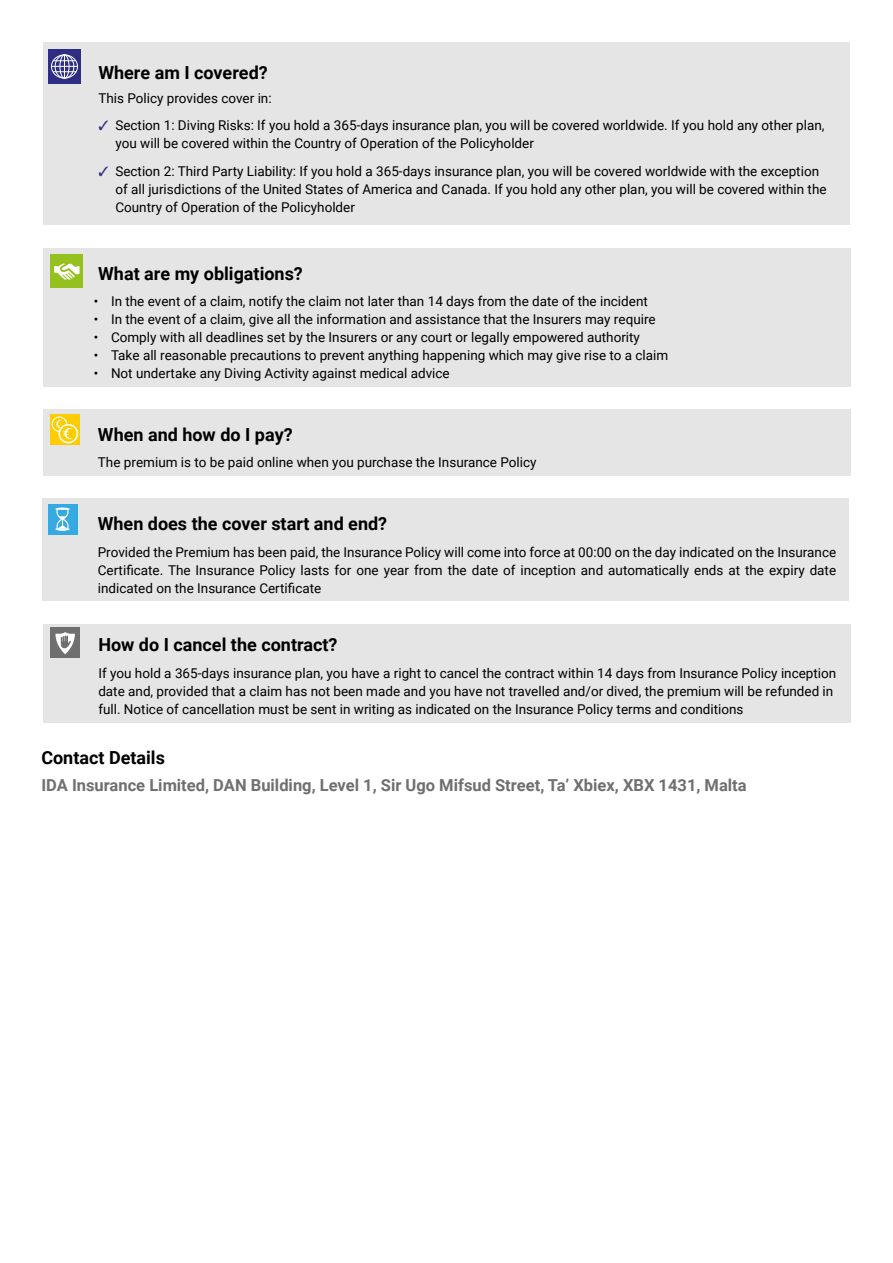
<style>
.page{position:relative;width:893px;height:1263px;background:#fff}
.page>*{position:absolute;margin:0;border:0;box-sizing:border-box;transform-origin:0 0}
.t1{font:700 18px "Roboto";color:#000}
.t2{font:700 16.5px "Roboto";color:#706f6f}
.t3{font:13.5px/18px "Roboto";color:#000}
.s1{color:#2d2e83}
</style>
<div class="page">
<div style="left:43px;top:248px;width:808px;height:138px;background:#e5e5e5"></div>
<div style="left:50px;top:254px;width:33px;height:33px;background:#95c11f"></div>
<svg style="left:54px;top:263px;width:26px;height:17px"></svg>
<div style="left:43px;top:409px;width:808px;height:67px;background:#e5e5e5"></div>
<svg style="left:50px;top:414px;width:29px;height:31px"></svg>
<div style="left:52px;top:416px;width:15px;height:16px;border:1px solid #fff;border-radius:50%"></div>
<div style="left:58px;top:424px;width:20px;height:19px;border:2px solid #fff;border-radius:50%"></div>
<svg style="left:54px;top:419px;width:26px;height:22px"></svg>
<div style="left:43px;top:499px;width:806px;height:102px;background:#e5e5e5"></div>
<div style="left:48px;top:504px;width:29px;height:30px;background:#36a9e1"></div>
<svg style="left:56px;top:507px;width:14px;height:24px"></svg>
<div style="left:43px;top:43px;width:806px;height:182px;background:#e5e5e5"></div>
<div style="left:48px;top:50px;width:33px;height:34px;background:#2d2e83"></div>
<div style="left:51px;top:54px;width:27px;height:25px;border:1px solid #fff;border-radius:50%"></div>
<div style="left:55px;top:54px;width:19px;height:25px;border:1px solid #fff;border-radius:50%"></div>
<div style="left:59px;top:54px;width:10px;height:25px;border:1px solid #fff;border-radius:50%"></div>
<svg style="left:51px;top:55px;width:26px;height:23px"></svg>
<div style="left:43px;top:624px;width:808px;height:98px;background:#e5e5e5"></div>
<div style="left:51px;top:627px;width:29px;height:31px;background:#706f6f"></div>
<svg style="left:55px;top:632px;width:20px;height:22px"></svg>
<h1 class="t1" style="left:98px;top:60px;width:171px">Where am I covered?</h1>
<p class="t3" style="left:98px;top:89px;width:175px">This Policy provides cover in:</p>
<p class="t3" style="left:115px;top:115px;width:711px;text-indent:-17px"><span class="s1">✓</span> Section 1: Diving Risks: If you hold a 365-days insurance plan, you will be covered worldwide. If you hold any other plan, you will be covered within the Country of Operation of the Policyholder</p>
<p class="t3" style="left:115px;top:162px;width:713px;text-indent:-17px"><span class="s1">✓</span> Section 2: Third Party Liability: If you hold a 365-days insurance plan, you will be covered worldwide with the exception of all jurisdictions of the United States of America and Canada. If you hold any other plan, you will be covered within the<br>Country of Operation of the Policyholder</p>
<h1 class="t1" style="left:98px;top:261px;width:206px">What are my obligations?</h1>
<p class="t3" style="left:94px;top:292px;width:555px">• In the event of a claim, notify the claim not later than 14 days from the date of the incident</p>
<p class="t3" style="left:94px;top:310px;width:563px">• In the event of a claim, give all the information and assistance that the Insurers may require</p>
<p class="t3" style="left:94px;top:328px;width:548px">• Comply with all deadlines set by the Insurers or any court or legally empowered authority</p>
<p class="t3" style="left:94px;top:346px;width:576px">• Take all reasonable precautions to prevent anything happening which may give rise to a claim</p>
<p class="t3" style="left:94px;top:364px;width:357px">• Not undertake any Diving Activity against medical advice</p>
<h1 class="t1" style="left:98px;top:422px;width:196px">When and how do I pay?</h1>
<p class="t3" style="left:98px;top:453px;width:440px">The premium is to be paid online when you purchase the Insurance Policy</p>
<h1 class="t1" style="left:98px;top:512px;width:291px">When does the cover start and end?</h1>
<p class="t3" style="left:98px;top:542px;width:740px;text-align:justify">Provided the Premium has been paid, the Insurance Policy will come into force at 00:00 on the day indicated on the Insurance Certificate. The Insurance Policy lasts for one year from the date of inception and automatically ends at the expiry date indicated on the Insurance Certificate</p>
<h1 class="t1" style="left:98px;top:632px;width:241px">How do I cancel the contract?</h1>
<p class="t3" style="left:98px;top:664px;width:739px">If you hold a 365-days insurance plan, you have a right to cancel the contract within 14 days from Insurance Policy inception date and, provided that a claim has not been made and you have not travelled and/or dived, the premium will be refunded in full. Notice of cancellation must be sent in writing as indicated on the Insurance Policy terms and conditions</p>
<h1 class="t1" style="left:41px;top:745px;width:125px">Contact Details</h1>
<p class="t2" style="left:41px;top:774px;width:707px">IDA Insurance Limited, DAN Building, Level 1, Sir Ugo Mifsud Street, Ta’ Xbiex, XBX 1431, Malta</p>
</div>
